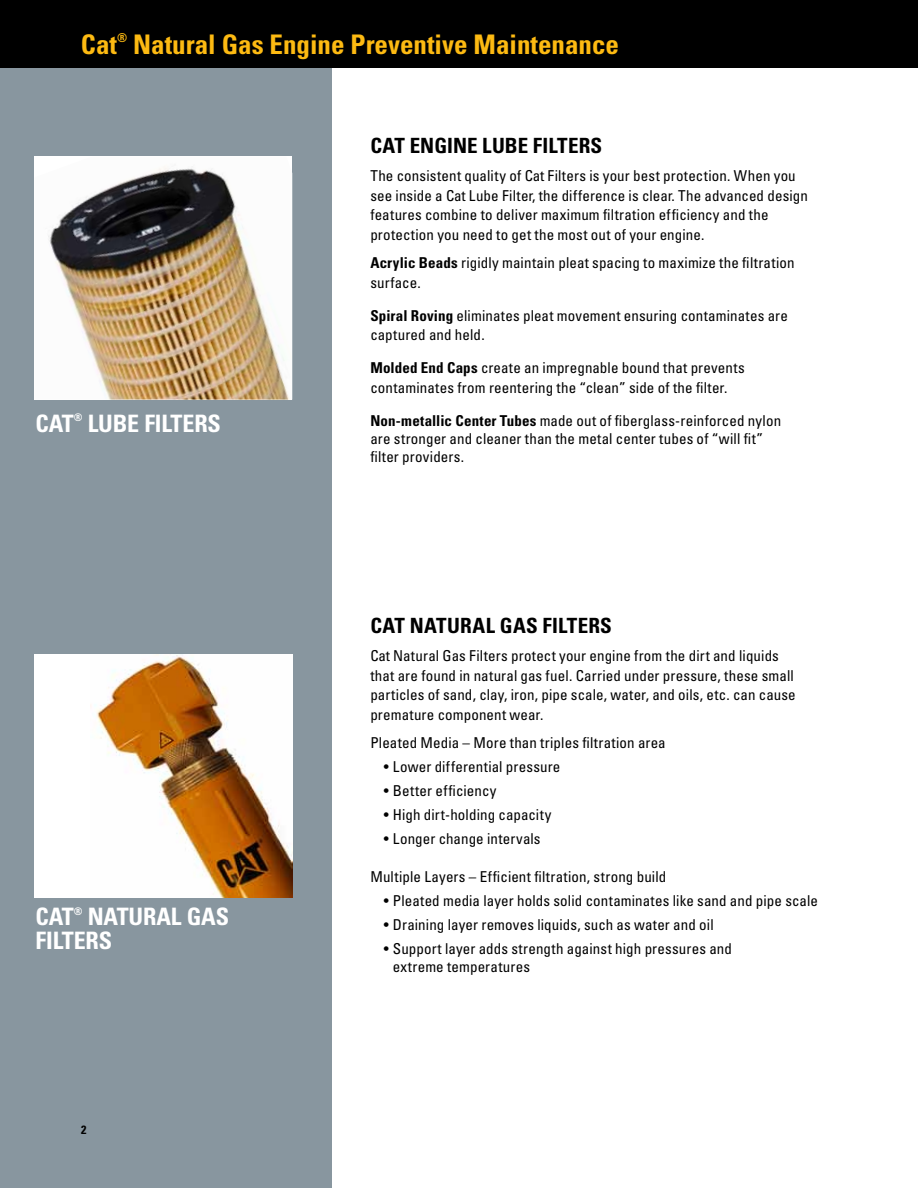
<style>
.page{position:relative;width:918px;height:1188px;background:#fff}
.page>*{position:absolute;margin:0;border:0;box-sizing:border-box;transform-origin:0 0}
.t1{font:700 condensed 27px "Univers";color:#fdba12}
.t2{font:700 condensed 24px/24px "Univers";letter-spacing:-.005em;color:#fff}
.t3{font:700 condensed 21px "Univers";letter-spacing:.015em;color:#000}
.t4{font:condensed 15px/19.5px "Univers";letter-spacing:.01em;color:#000}
.t5{font:700 condensed 12px "Univers";color:#000}
.t6{font:700 condensed 10.5px "Univers";color:#fff}
.s1{font-weight:700}
</style>
<div class="page">
<div style="left:0;top:58px;width:331px;height:1130px;background:#88969f"></div>
<div style="left:0;top:0;width:918px;height:68px;background:#000"></div>
<img style="left:35px;top:156px;width:257px;height:244px">
<div style="left:35px;top:654px;width:257px;height:244px;background:#fff"></div>
<img style="left:90px;top:654px;width:202px;height:244px">
<h1 class="t1" style="left:81px;top:28px;width:540px">Cat<sup>®</sup> Natural Gas Engine Preventive Maintenance</h1>
<h2 class="t2" style="left:36px;top:411px;width:27px">CAT</h2>
<p class="t6" style="left:74px;top:411px;width:10px">®</p>
<h2 class="t2" style="left:88px;top:411px;width:135px">Lube Filters</h2>
<h2 class="t2" style="left:36px;top:905px;width:27px">CAT</h2>
<p class="t6" style="left:74px;top:905px;width:10px">®</p>
<h2 class="t2" style="left:36px;top:905px;width:195px;text-indent:52px">Natural Gas<br>Filters</h2>
<p class="t5" style="left:81px;top:1123px;width:7px">2</p>
<h3 class="t3" style="left:370px;top:132px;width:233px">Cat Engine Lube Filters</h3>
<p class="t4" style="left:370px;top:166px;width:439px">The consistent quality of Cat Filters is your best protection. When you see inside a Cat Lube Filter, the difference is clear. The advanced design features combine to deliver maximum filtration efficiency and the protection you need to get the most out of your engine.</p>
<p class="t4" style="left:370px;top:253px;width:426px"><span class="s1">Acrylic Beads</span> rigidly maintain pleat spacing to maximize the filtration surface.</p>
<p class="t4" style="left:370px;top:306px;width:419px"><span class="s1">Spiral Roving</span> eliminates pleat movement ensuring contaminates are captured and held.</p>
<p class="t4" style="left:370px;top:358px;width:376px"><span class="s1">Molded End Caps</span> create an impregnable bound that prevents contaminates from reentering the “clean” side of the filter.</p>
<p class="t4" style="left:370px;top:411px;width:412px;line-height:18px"><span class="s1">Non-metallic Center Tubes</span> made out of fiberglass-reinforced nylon are stronger and cleaner than the metal center tubes of “will fit” filter providers.</p>
<h3 class="t3" style="left:370px;top:612px;width:243px">CaT Natural Gas Filters</h3>
<p class="t4" style="left:370px;top:646px;width:427px">Cat Natural Gas Filters protect your engine from the dirt and liquids that are found in natural gas fuel. Carried under pressure, these small particles of sand, clay, iron, pipe scale, water, and oils, etc. can cause premature component wear.</p>
<p class="t4" style="left:370px;top:733px;width:297px">Pleated Media – More than triples filtration area</p>
<p class="t4" style="left:384px;top:757px;width:178px">• Lower differential pressure</p>
<p class="t4" style="left:384px;top:781px;width:114px">• Better efficiency</p>
<p class="t4" style="left:384px;top:805px;width:169px">• High dirt-holding capacity</p>
<p class="t4" style="left:384px;top:829px;width:158px">• Longer change intervals</p>
<p class="t4" style="left:370px;top:867px;width:298px">Multiple Layers – Efficient filtration, strong build</p>
<p class="t4" style="left:384px;top:891px;width:436px">• Pleated media layer holds solid contaminates like sand and pipe scale</p>
<p class="t4" style="left:384px;top:915px;width:331px">• Draining layer removes liquids, such as water and oil</p>
<p class="t4" style="left:393px;top:939px;width:341px;line-height:18px;text-indent:-9px">• Support layer adds strength against high pressures and extreme temperatures</p>
</div>
